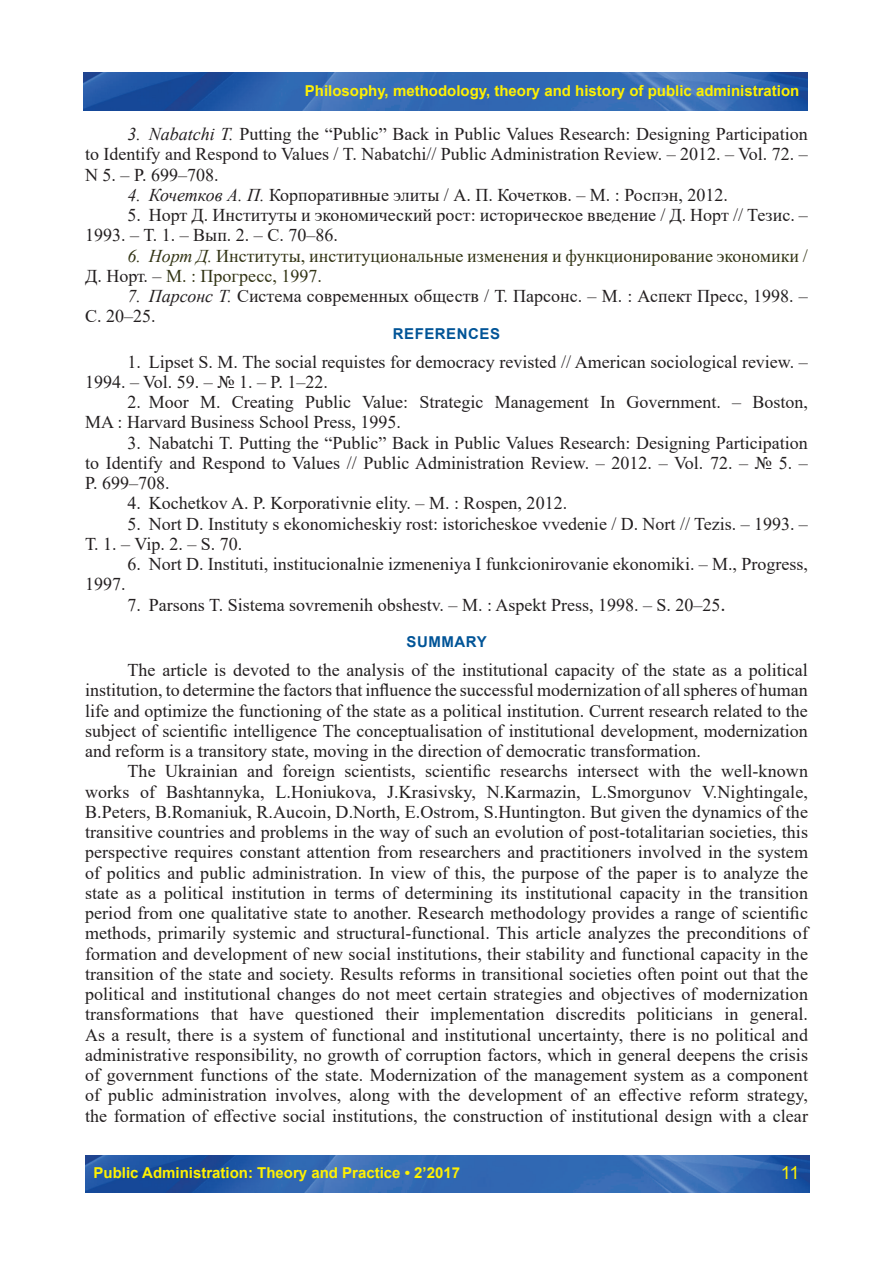
<style>
.page{position:relative;width:893px;height:1263px;background:#fff}
.page>*{position:absolute;margin:0;border:0;box-sizing:border-box;transform-origin:0 0}
.t1{font:18px/20.2px "Times New Roman";color:#231f20}
.t2{font:18px/20.2px "Times New Roman";color:#323414}
.t3{font:18px "Arial";color:#fff101}
.t4{font:700 15px "Arial";color:#fff101}
.t5{font:700 15px "Arial";letter-spacing:.035em;color:#015497}
.s1{font-style:italic}
.s2{color:#231f20}
.s3{font-size:21px}
</style>
<div class="page">
<img style="left:85px;top:1155px;width:724px;height:37px">
<img style="left:84px;top:73px;width:724px;height:37px">
<p class="t4" style="left:305px;top:80px;width:496px">Philosophy, methodology, theory and history of public administration</p>
<p class="t1" style="left:85px;top:123px;width:724px;text-align:justify;text-indent:43px"><span class="s1">3. Nabatchi T.</span> Putting the “Public” Back in Public Values Research: Designing Participation to Identify and Respond to Values / T. Nabatchi// Public Administration Review. – 2012. – Vol. 72. – N 5. – P. 699–708.</p>
<p class="t1" style="left:128px;top:184px;width:602px"><span class="s1">4. Кочетков А. П.</span> Корпоративные элиты / А. П. Кочетков. – М. : Роспэн, 2012.</p>
<p class="t1" style="left:85px;top:204px;width:724px;text-indent:43px">5. Норт Д. Институты и экономический рост: историческое введение / Д. Норт // Тезис. –<br>1993. – Т. 1. – Вып. 2. – С. 70–86.</p>
<p class="t2" style="left:85px;top:245px;width:724px;text-indent:42px"><span class="s1">6. Норт Д.</span> Институты, институциональные изменения и функционирование экономики /<br><span class="s2">Д. Норт. –</span> М. : Прогресс, 1997.</p>
<p class="t1" style="left:85px;top:285px;width:724px;text-indent:43px"><span class="s1">7. Парсонс Т.</span> Система современных обществ / Т. Парсонс. – М. : Аспект Пресс, 1998. –<br>С. 20–25.</p>
<p class="t5" style="left:393px;top:323px;width:109px">REFERENCES</p>
<p class="t1" style="left:85px;top:351px;width:724px;text-indent:43px">1. Lipset S. M. The social requistes for democracy revisted // American sociological review. –<br>1994. – Vol. 59. – № 1. – P. 1–22.</p>
<p class="t1" style="left:85px;top:391px;width:724px;text-indent:43px">2. Moor M. Creating Public Value: Strategic Management In Government. – Boston,<br>MA : Harvard Business School Press, 1995.</p>
<p class="t1" style="left:85px;top:432px;width:724px;text-align:justify;text-indent:43px">3. Nabatchi T. Putting the “Public” Back in Public Values Research: Designing Participation to Identify and Respond to Values // Public Administration Review. – 2012. – Vol. 72. – № 5. – P. 699–708.</p>
<p class="t1" style="left:128px;top:493px;width:441px">4. Kochetkov A. P. Korporativnie elity. – M. : Rospen, 2012.</p>
<p class="t1" style="left:85px;top:513px;width:724px;text-indent:43px">5. Nort D. Instituty s ekonomicheskiy rost: istoricheskoe vvedenie / D. Nort // Tezis. – 1993. –<br>Т. 1. – Vip. 2. – S. 70.</p>
<p class="t1" style="left:128px;top:553px;width:682px">6. Nort D. Instituti, institucionalnie izmeneniya I funkcionirovanie ekonomiki. – М., Progress,</p>
<p class="t1" style="left:85px;top:574px;width:42px">1997.</p>
<p class="t1" style="left:128px;top:594px;width:600px">7. Parsons T. Sistema sovremenih obshestv. – M. : Aspekt Press, 1998. – S. 20–25<span class="s3">.</span></p>
<p class="t5" style="left:407px;top:631px;width:82px">SUMMARY</p>
<p class="t1" style="left:85px;top:659px;width:724px;text-align:justify;text-indent:43px">The article is devoted to the analysis of the institutional capacity of the state as a political institution, to determine the factors that influence the successful modernization of all spheres of human life and optimize the functioning of the state as a political institution. Current research related to the subject of scientific intelligence The conceptualisation of institutional development, modernization and reform is a transitory state, moving in the direction of democratic transformation.</p>
<p class="t1" style="left:85px;top:761px;width:724px;text-align:justify;text-indent:43px">The Ukrainian and foreign scientists, scientific researchs intersect with the well-known works of Bashtannyka, L.Honiukova, J.Krasivsky, N.Karmazin, L.Smorgunov V.Nightingale, B.Peters, B.Romaniuk, R.Aucoin, D.North, E.Ostrom, S.Huntington. But given the dynamics of the transitive countries and problems in the way of such an evolution of post-totalitarian societies, this perspective requires constant attention from researchers and practitioners involved in the system of politics and public administration. In view of this, the purpose of the paper is to analyze the state as a political institution in terms of determining its institutional capacity in the transition period from one qualitative state to another. Research methodology provides a range of scientific methods, primarily systemic and structural-functional. This article analyzes the preconditions of formation and development of new social institutions, their stability and functional capacity in the transition of the state and society. Results reforms in transitional societies often point out that the political and institutional changes do not meet certain strategies and objectives of modernization transformations that have questioned their implementation discredits politicians in general.<br>As a result, there is a system of functional and institutional uncertainty, there is no political and administrative responsibility, no growth of corruption factors, which in general deepens the crisis of government functions of the state. Modernization of the management system as a component of public administration involves, along with the development of an effective reform strategy, the formation of effective social institutions, the construction of institutional design with a clear</p>
<p class="t4" style="left:94px;top:1162px;width:368px">Public Administration: Theory and Practice • 2’2017</p>
<p class="t3" style="left:781px;top:1160px;width:20px">11</p>
</div>
